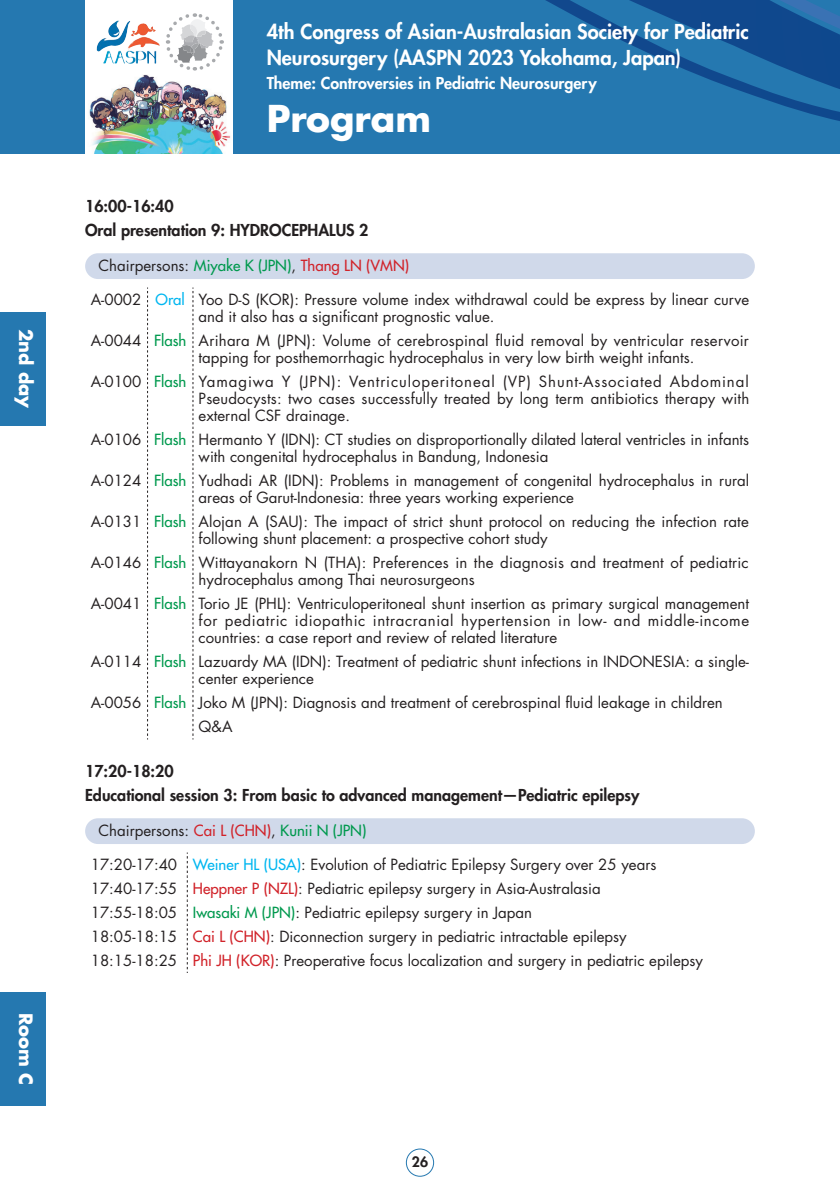
<style>
.page{position:relative;width:840px;height:1191px;background:#fff}
.page>*{position:absolute;margin:0;border:0;box-sizing:border-box;transform-origin:0 0}
.t1{font:700 36px "Futura Std";color:#fff}
.t2{font:800 20px/26px "Futura Std";color:#fff}
.t3{font:700 18px "Futura Std";color:#fff}
.t4{font:800 16px "Futura Std";color:#231f20}
.t5{font:800 16px "Futura Std";color:#fff}
.表_基本{font:15px/17px "Futura Std";color:#231f20}
.Chair{font:15px "Futura Std";color:#231f20}
.表_基本-2{font:500 15px "Futura Std";color:#00994e}
.表_基本-3{font:500 15px "Futura Std";color:#00b6f0}
.t6{font:800 14px "Futura Std";color:#231f20}
.s1{font-weight:500;color:#00994e}
.s2{font-weight:500;color:#d1232a}
.s3{font-weight:500;color:#00b6f0}
</style>
<div class="page">
<div style="left:0;top:0;width:839px;height:153px;background:#2578b0"></div>
<svg style="left:545px;top:0;width:294px;height:121px"></svg>
<img style="left:85px;top:74px;width:147px;height:79px">
<svg style="left:85px;top:0;width:147px;height:74px;background:#edeff1"></svg>
<img style="left:108px;top:20px;width:11px;height:17px">
<svg style="left:164px;top:11px;width:61px;height:62px;background:#e5e6e7"></svg>
<div style="left:406px;top:1148px;width:27px;height:28px;border:1px solid #2578b0;border-radius:50%"></div>
<div style="left:85px;top:253px;width:669px;height:26px;background:#d0d9ea;border-radius:13px"></div>
<svg style="left:147px;top:287px;width:1px;height:452px"></svg>
<svg style="left:192px;top:287px;width:1px;height:452px"></svg>
<div style="left:85px;top:818px;width:669px;height:26px;background:#d0d9ea;border-radius:13px"></div>
<svg style="left:186px;top:852px;width:2px;height:121px"></svg>
<div style="left:0;top:312px;width:45px;height:113px;background:#2578b0"></div>
<div style="left:0;top:992px;width:45px;height:114px;background:#2578b0"></div>
<svg style="left:733px;top:0;width:107px;height:105px"></svg>
<p class="t3" style="left:38px;top:329px;width:81px;rotate:90deg">2nd day</p>
<p class="t3" style="left:38px;top:1013px;width:73px;rotate:90deg">Room C</p>
<h2 class="t2" style="left:266px;top:19px;width:483px">4th Congress of Asian-Australasian Society for Pediatric<br>Neurosurgery (AASPN 2023 Yokohama, Japan)</h2>
<p class="t5" style="left:266px;top:73px;width:331px">Theme: Controversies in Pediatric Neurosurgery</p>
<h1 class="t1" style="left:266px;top:95px;width:166px">Program</h1>
<p class="t4" style="left:85px;top:196px;width:90px">16:00-16:40</p>
<p class="t4" style="left:85px;top:220px;width:285px">Oral presentation 9: HYDROCEPHALUS 2</p>
<p class="Chair" style="left:98px;top:256px;width:312px">Chairpersons: <span class="s1">Miyake K (JPN)</span>, <span class="s2">Thang LN (VMN)</span></p>
<p class="表_基本" style="left:91px;top:291px;width:52px">A-0002</p>
<p class="表_基本-3" style="left:155px;top:289px;width:31px">Oral</p>
<p class="表_基本" style="left:198px;top:291px;width:551px">Yoo D-S (KOR): Pressure volume index withdrawal could be express by linear curve and it also has a significant prognostic value.</p>
<p class="表_基本" style="left:91px;top:332px;width:52px">A-0044</p>
<p class="表_基本-2" style="left:154px;top:331px;width:34px">Flash</p>
<p class="表_基本" style="left:198px;top:332px;width:551px">Arihara M (JPN): Volume of cerebrospinal fluid removal by ventricular reservoir tapping for posthemorrhagic hydrocephalus in very low birth weight infants.</p>
<p class="表_基本" style="left:91px;top:373px;width:52px">A-0100</p>
<p class="表_基本-2" style="left:154px;top:372px;width:34px">Flash</p>
<p class="表_基本" style="left:198px;top:373px;width:552px;text-align:justify">Yamagiwa Y (JPN): Ventriculoperitoneal (VP) Shunt-Associated Abdominal Pseudocysts: two cases successfully treated by long term antibiotics therapy with external CSF drainage.</p>
<p class="表_基本" style="left:91px;top:431px;width:52px">A-0106</p>
<p class="表_基本-2" style="left:154px;top:430px;width:34px">Flash</p>
<p class="表_基本" style="left:198px;top:431px;width:551px">Hermanto Y (IDN): CT studies on disproportionally dilated lateral ventricles in infants with congenital hydrocephalus in Bandung, Indonesia</p>
<p class="表_基本" style="left:91px;top:472px;width:52px">A-0124</p>
<p class="表_基本-2" style="left:154px;top:471px;width:34px">Flash</p>
<p class="表_基本" style="left:198px;top:472px;width:552px">Yudhadi AR (IDN): Problems in management of congenital hydrocephalus in rural areas of Garut-Indonesia: three years working experience</p>
<p class="表_基本" style="left:91px;top:513px;width:52px">A-0131</p>
<p class="表_基本-2" style="left:154px;top:512px;width:34px">Flash</p>
<p class="表_基本" style="left:198px;top:513px;width:551px">Alojan A (SAU): The impact of strict shunt protocol on reducing the infection rate following shunt placement: a prospective cohort study</p>
<p class="表_基本" style="left:91px;top:554px;width:52px">A-0146</p>
<p class="表_基本-2" style="left:154px;top:553px;width:34px">Flash</p>
<p class="表_基本" style="left:198px;top:554px;width:551px">Wittayanakorn N (THA): Preferences in the diagnosis and treatment of pediatric hydrocephalus among Thai neurosurgeons</p>
<p class="表_基本" style="left:91px;top:595px;width:52px">A-0041</p>
<p class="表_基本-2" style="left:154px;top:594px;width:34px">Flash</p>
<p class="表_基本" style="left:198px;top:595px;width:552px;text-align:justify">Torio JE (PHL): Ventriculoperitoneal shunt insertion as primary surgical management for pediatric idiopathic intracranial hypertension in low- and middle-income countries: a case report and review of related literature</p>
<p class="表_基本" style="left:91px;top:653px;width:52px">A-0114</p>
<p class="表_基本-2" style="left:154px;top:652px;width:34px">Flash</p>
<p class="表_基本" style="left:198px;top:653px;width:551px">Lazuardy MA (IDN): Treatment of pediatric shunt infections in INDONESIA: a single&shy;center experience</p>
<p class="表_基本" style="left:91px;top:694px;width:52px">A-0056</p>
<p class="表_基本-2" style="left:154px;top:693px;width:34px">Flash</p>
<p class="表_基本" style="left:198px;top:694px;width:525px">Joko M (JPN): Diagnosis and treatment of cerebrospinal fluid leakage in children</p>
<p class="表_基本" style="left:198px;top:718px;width:35px">Q&amp;A</p>
<p class="t4" style="left:85px;top:760px;width:90px">17:20-18:20</p>
<p class="t4" style="left:85px;top:784px;width:555px">Educational session 3: From basic to advanced management—Pediatric epilepsy</p>
<p class="Chair" style="left:98px;top:821px;width:269px">Chairpersons: <span class="s2">Cai L (CHN)</span>, <span class="s1">Kunii N (JPN)</span></p>
<p class="表_基本" style="left:91px;top:855px;width:88px">17:20-17:40</p>
<p class="表_基本" style="left:193px;top:855px;width:464px"><span class="s3">Weiner HL (USA)</span>: Evolution of Pediatric Epilepsy Surgery over 25 years</p>
<p class="表_基本" style="left:91px;top:879px;width:88px">17:40-17:55</p>
<p class="表_基本" style="left:193px;top:879px;width:409px"><span class="s2">Heppner P (NZL)</span>: Pediatric epilepsy surgery in Asia-Australasia</p>
<p class="表_基本" style="left:91px;top:904px;width:88px">17:55-18:05</p>
<p class="表_基本" style="left:193px;top:904px;width:340px"><span class="s1">Iwasaki M (JPN)</span>: Pediatric epilepsy surgery in Japan</p>
<p class="表_基本" style="left:91px;top:928px;width:88px">18:05-18:15</p>
<p class="表_基本" style="left:193px;top:928px;width:435px"><span class="s2">Cai L (CHN)</span>: Diconnection surgery in pediatric intractable epilepsy</p>
<p class="表_基本" style="left:91px;top:952px;width:88px">18:15-18:25</p>
<p class="表_基本" style="left:193px;top:952px;width:511px"><span class="s2">Phi JH (KOR)</span>: Preoperative focus localization and surgery in pediatric epilepsy</p>
<p class="t6" style="left:411px;top:1153px;width:18px">26</p>
</div>
